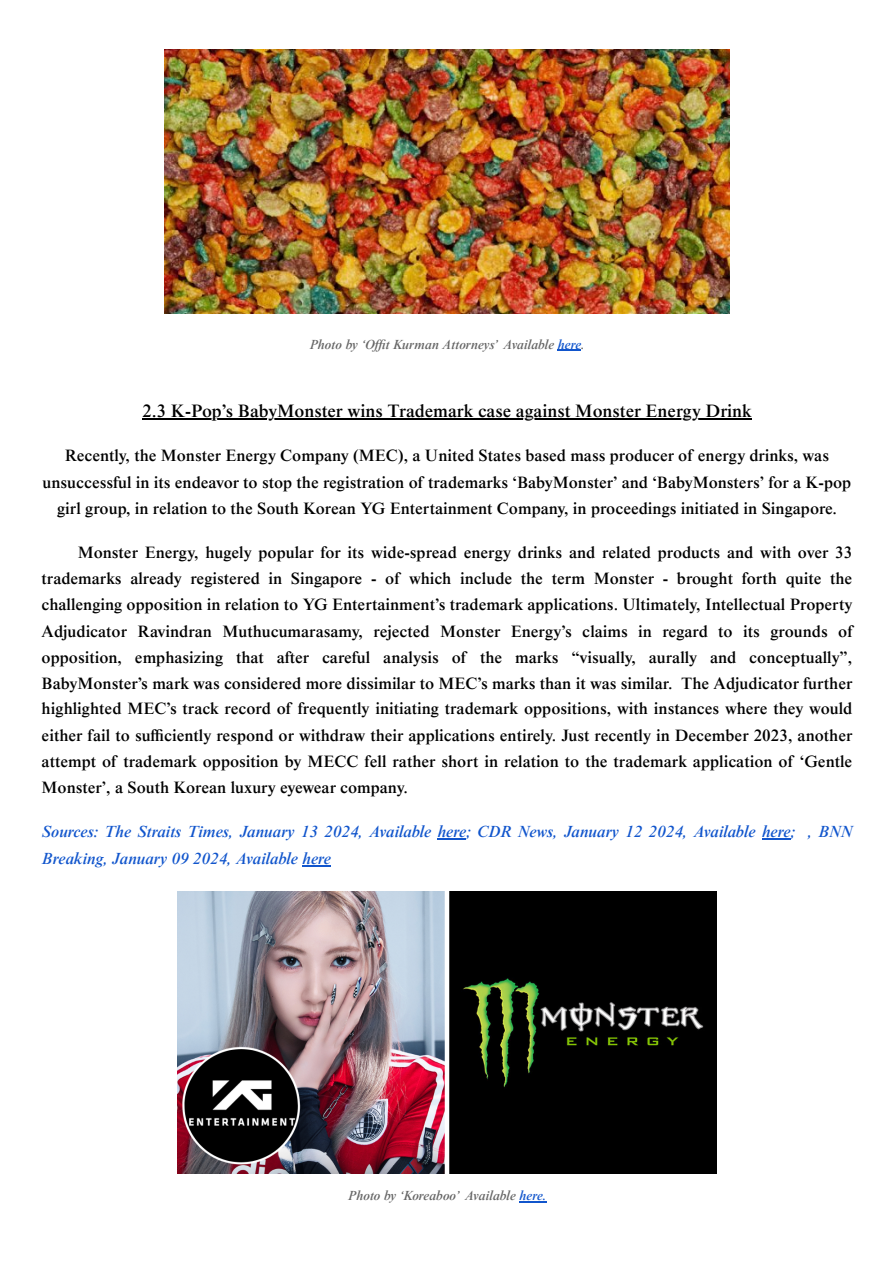
<style>
.page{position:relative;width:894px;height:1263px;background:#fff}
.page>*{position:absolute;margin:0;border:0;box-sizing:border-box;transform-origin:0 0}
.t1{font:500 18px "Times NRMT Pro";color:#000}
.t2{font:500 16.5px/26.1px "Times NRMT Pro";color:#000;text-align:center}
.t3{font:italic 500 16.5px/27px "Times NRMT Pro";color:#15c}
.t4{font:italic 500 13.5px "Times NRMT Pro";color:#666}
.s1{color:#15c}
</style>
<div class="page">
<svg style="left:557px;top:350px;width:23px;height:1px"></svg>
<hr style="left:142px;top:418px;width:609px;height:2px;background:#000">
<svg style="left:437px;top:838px;width:29px;height:1px"></svg>
<svg style="left:762px;top:838px;width:28px;height:1px"></svg>
<svg style="left:302px;top:865px;width:29px;height:1px"></svg>
<hr style="left:519px;top:1201px;width:27px;height:2px;background:#15c">
<img style="left:164px;top:50px;width:565px;height:264px">
<img style="left:178px;top:891px;width:538px;height:282px">
<p class="t4" style="left:309px;top:339px;width:276px">Photo by ‘Offit Kurman Attorneys’ Available <span class="s1">here</span>.</p>
<p class="t1" style="left:142px;top:405px;width:610px">2.3 K-Pop’s BabyMonster wins Trademark case against Monster Energy Drink</p>
<p class="t2" style="left:43px;top:445px;width:810px">Recently, the Monster Energy Company (MEC), a United States based mass producer of energy drinks, was unsuccessful in its endeavor to stop the registration of trademarks ‘BabyMonster’ and ‘BabyMonsters’ for a K-pop girl group, in relation to the South Korean YG Entertainment Company, in proceedings initiated in Singapore.</p>
<p class="t2" style="left:42px;top:541px;width:812px;text-align:justify;text-indent:36px">Monster Energy, hugely popular for its wide-spread energy drinks and related products and with over 33 trademarks already registered in Singapore - of which include the term Monster - brought forth quite the challenging opposition in relation to YG Entertainment’s trademark applications. Ultimately, Intellectual Property Adjudicator Ravindran Muthucumarasamy, rejected Monster Energy’s claims in regard to its grounds of opposition, emphasizing that after careful analysis of the marks “visually, aurally and conceptually”, BabyMonster’s mark was considered more dissimilar to MEC’s marks than it was similar. The Adjudicator further highlighted MEC’s track record of frequently initiating trademark oppositions, with instances where they would either fail to sufficiently respond or withdraw their applications entirely. Just recently in December 2023, another attempt of trademark opposition by MECC fell rather short in relation to the trademark application of ‘Gentle Monster’, a South Korean luxury eyewear company.</p>
<p class="t3" style="left:42px;top:820px;width:812px">Sources: The Straits Times, January 13 2024, Available here; CDR News, January 12 2024, Available here; , BNN<br>Breaking, January 09 2024, Available here</p>
<p class="t4" style="left:348px;top:1191px;width:200px">Photo by ‘Koreaboo’ Available <span class="s1">here.</span></p>
</div>
